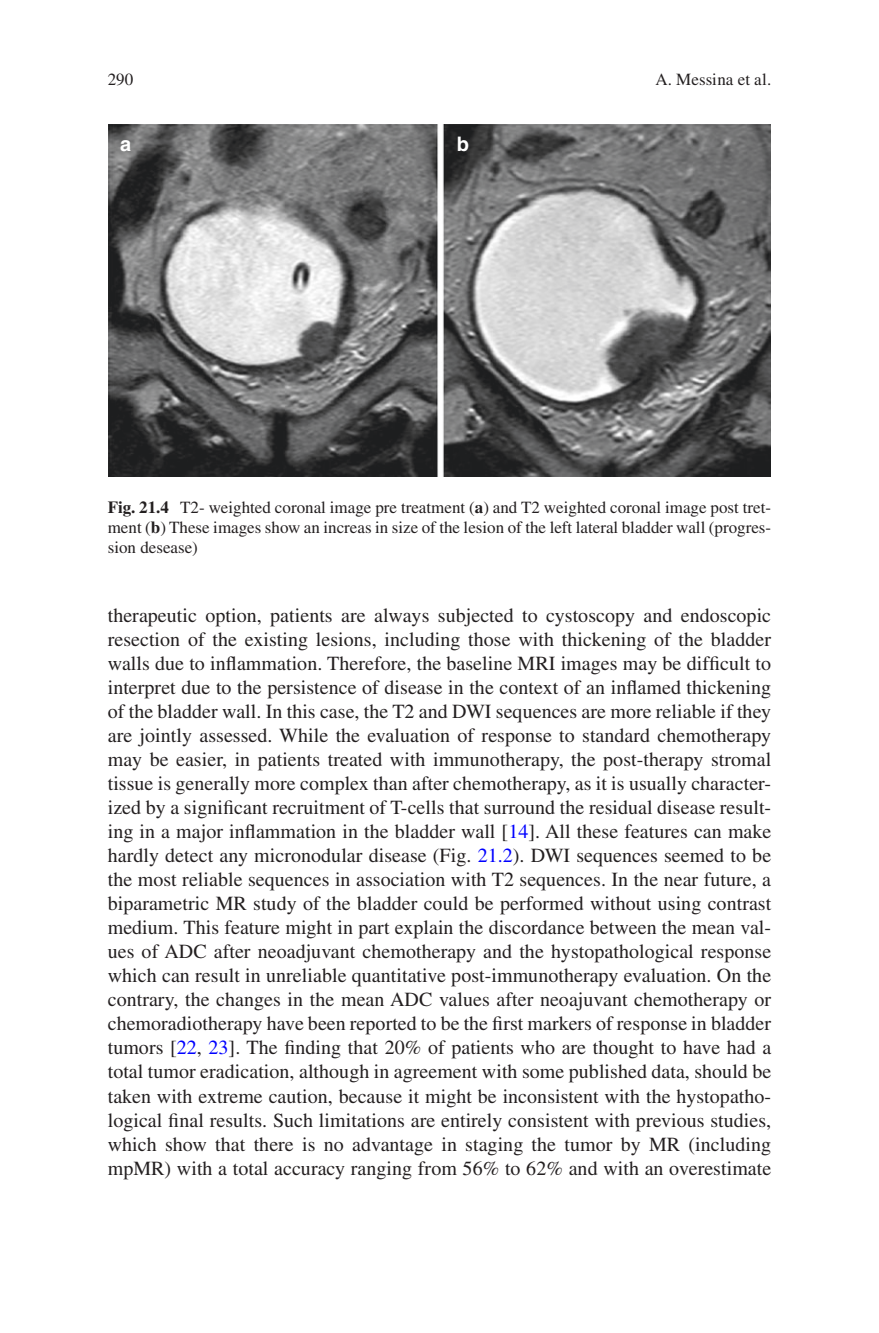
<style>
.page{position:relative;width:879px;height:1333px;background:#fff}
.page>*{position:absolute;margin:0;border:0;box-sizing:border-box;transform-origin:0 0}
.t1{font:20px/24px "Times LT Std";color:#231f20;text-align:justify}
.t2{font:700 20px "Helvetica";color:#fff}
.t3{font:17px/20px "Times LT Std";color:#231f20;text-align:justify}
.t4{font:17px "Times LT Std Roman 2";letter-spacing:.005em;color:#231f20}
.s1{font-weight:700}
.s2{color:#00f}
</style>
<div class="page">
<img style="left:109px;top:124px;width:661px;height:352px">
<p class="t3" style="left:108px;top:69px;width:27px">290</p>
<p class="t2" style="left:120px;top:132px;width:13px">a</p>
<p class="t2" style="left:457px;top:132px;width:14px">b</p>
<p class="t4" style="left:655px;top:70px;width:117px">A. Messina et al.</p>
<p class="t3" style="left:108px;top:496px;width:665px"><span class="s1">Fig. 21.4</span> T2- weighted coronal image pre treatment (<span class="s1">a</span>) and T2 weighted coronal image post tret&shy;ment (<span class="s1">b</span>) These images show an increas in size of the lesion of the left lateral bladder wall (progres&shy;sion desease)</p>
<p class="t1" style="left:108px;top:603px;width:665px">therapeutic option, patients are always subjected to cystoscopy and endoscopic resection of the existing lesions, including those with thickening of the bladder walls due to inflammation. Therefore, the baseline MRI images may be difficult to interpret due to the persistence of disease in the context of an inflamed thickening of the bladder wall. In this case, the T2 and DWI sequences are more reliable if they are jointly assessed. While the evaluation of response to standard chemotherapy may be easier, in patients treated with immunotherapy, the post-therapy stromal tissue is generally more complex than after chemotherapy, as it is usually character&shy;ized by a significant recruitment of T-cells that surround the residual disease result&shy;ing in a major inflammation in the bladder wall [<span class="s2">14</span>]. All these features can make hardly detect any micronodular disease (Fig. <span class="s2">21.2</span>). DWI sequences seemed to be the most reliable sequences in association with T2 sequences. In the near future, a biparametric MR study of the bladder could be performed without using contrast medium. This feature might in part explain the discordance between the mean val&shy;ues of ADC after neoadjuvant chemotherapy and the hystopathological response which can result in unreliable quantitative post-immunotherapy evaluation. On the contrary, the changes in the mean ADC values after neoajuvant chemotherapy or chemoradiotherapy have been reported to be the first markers of response in bladder tumors [<span class="s2">22</span>, <span class="s2">23</span>]. The finding that 20% of patients who are thought to have had a total tumor eradication, although in agreement with some published data, should be taken with extreme caution, because it might be inconsistent with the hystopatho&shy;logical final results. Such limitations are entirely consistent with previous studies, which show that there is no advantage in staging the tumor by MR (including mpMR) with a total accuracy ranging from 56% to 62% and with an overestimate</p>
</div>
